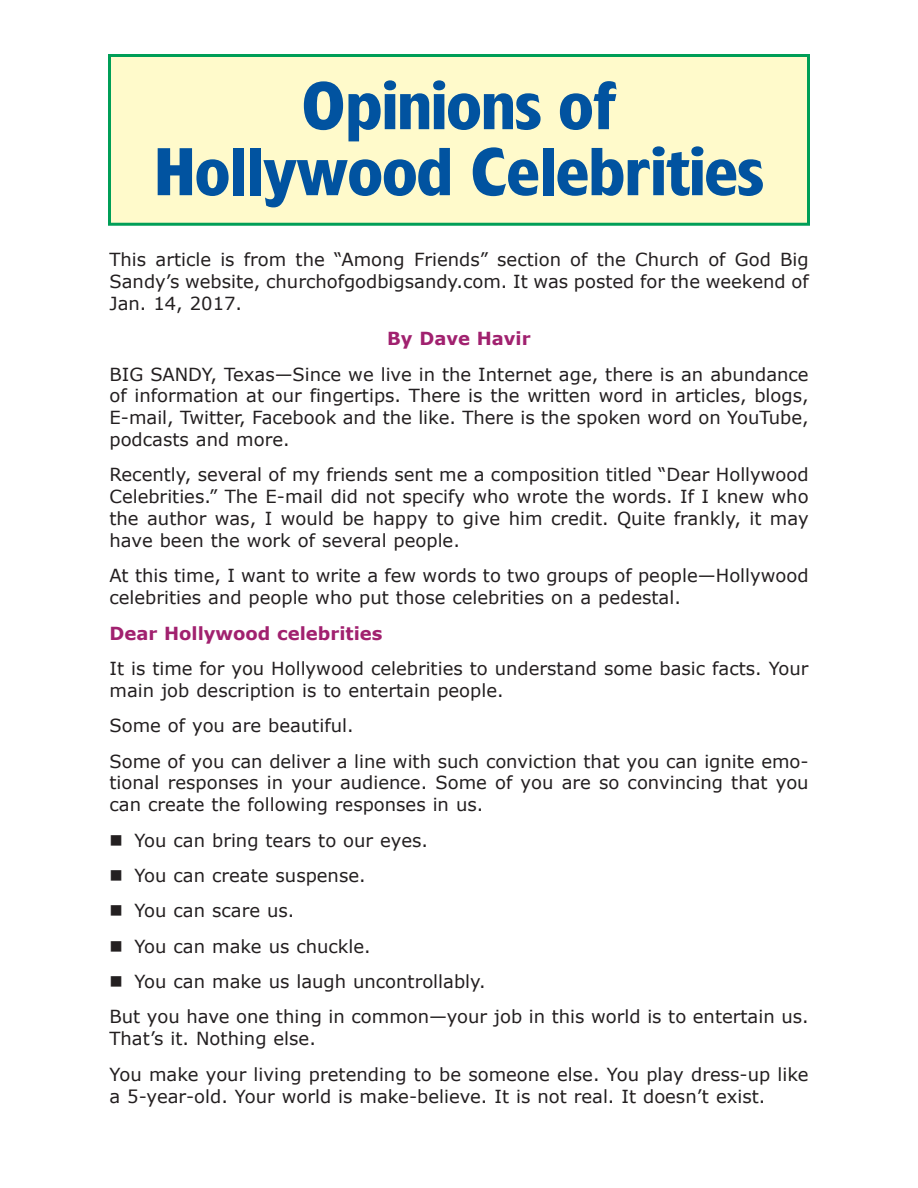
<style>
.page{position:relative;width:918px;height:1188px;background:#fff}
.page>*{position:absolute;margin:0;border:0;box-sizing:border-box;transform-origin:0 0}
.t1{font:700 63px/66px "Forever";color:#0153a0;text-align:center}
.t2{font:18px/21.9px "Verdana";color:#231f20}
.t3{font:700 18px "Verdana";color:#a1216f}
</style>
<div class="page">
<div style="left:110px;top:56px;width:698px;height:168px;background:#fffacb"></div>
<div style="left:108px;top:54px;width:702px;height:172px;border:3px solid #009e57"></div>
<h1 class="t1" style="left:154px;top:80px;width:611px">Opinions of<br>Hollywood Celebrities</h1>
<p class="t2" style="left:110px;top:248px;width:701px;text-align:justify">This article is from the “Among Friends” section of the Church of God Big Sandy’s website, churchofgodbigsandy.com. It was posted for the weekend of Jan. 14, 2017.</p>
<p class="t3" style="left:387px;top:327px;width:145px">By Dave Havir</p>
<p class="t2" style="left:110px;top:362px;width:701px;text-align:justify">BIG SANDY, Texas—Since we live in the Internet age, there is an abundance of information at our fingertips. There is the written word in articles, blogs, E-mail, Twitter, Facebook and the like. There is the spoken word on YouTube, podcasts and more.</p>
<p class="t2" style="left:110px;top:463px;width:701px;text-align:justify">Recently, several of my friends sent me a composition titled “Dear Hollywood Celebrities.” The E-mail did not specify who wrote the words. If I knew who the author was, I would be happy to give him credit. Quite frankly, it may have been the work of several people.</p>
<p class="t2" style="left:110px;top:564px;width:701px">At this time, I want to write a few words to two groups of people—Hollywood celebrities and people who put those celebrities on a pedestal.</p>
<p class="t3" style="left:110px;top:622px;width:275px">Dear Hollywood celebrities</p>
<p class="t2" style="left:110px;top:657px;width:701px">It is time for you Hollywood celebrities to understand some basic facts. Your main job description is to entertain people.</p>
<p class="t2" style="left:110px;top:707px;width:701px;line-height:35.4px">Some of you are beautiful.<br>Some of you can deliver a line with such conviction that you can ignite emo-</p>
<p class="t2" style="left:110px;top:771px;width:701px">tional responses in your audience. Some of you are so convincing that you can create the following responses in us.</p>
<p class="t2" style="left:134px;top:829px;width:295px">You can bring tears to our eyes.</p>
<p class="t2" style="left:134px;top:864px;width:233px">You can create suspense.</p>
<p class="t2" style="left:134px;top:899px;width:162px">You can scare us.</p>
<p class="t2" style="left:134px;top:935px;width:238px">You can make us chuckle.</p>
<p class="t2" style="left:134px;top:970px;width:353px">You can make us laugh uncontrollably.</p>
<p class="t2" style="left:110px;top:1005px;width:701px">But you have one thing in common—your job in this world is to entertain us.</p>
<p class="t2" style="left:110px;top:1020px;width:701px;line-height:35.4px">That’s it. Nothing else.<br>You make your living pretending to be someone else. You play dress-up like</p>
<p class="t2" style="left:110px;top:1084px;width:657px">a 5-year-old. Your world is make-believe. It is not real. It doesn’t exist.</p>
</div>
